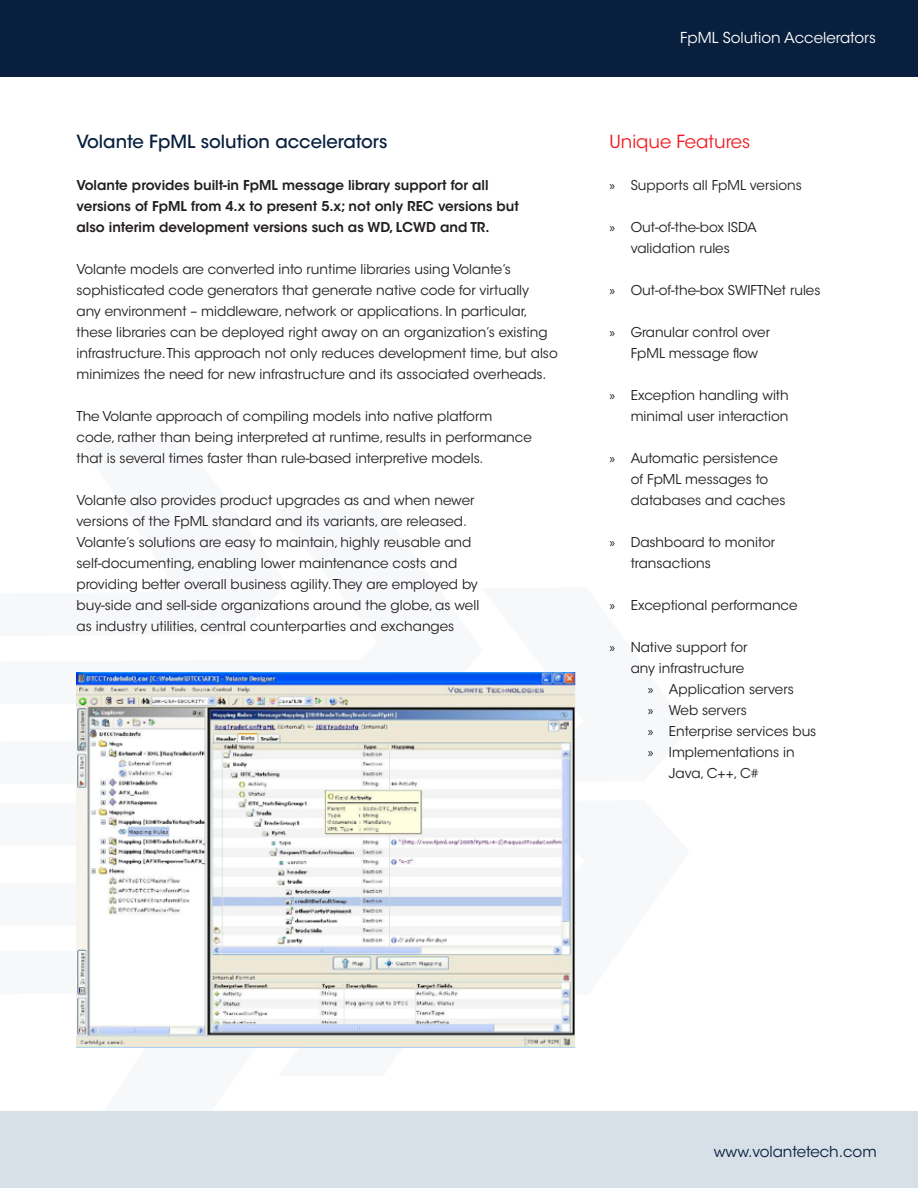
<style>
.page{position:relative;width:918px;height:1188px;background:#fff}
.page>*{position:absolute;margin:0;border:0;box-sizing:border-box;transform-origin:0 0}
.Heading_2{font:500 18px "ITC Avant Garde Std";color:#081f3e}
.Left_column_H1{font:18px "ITC Avant Garde Std";color:#ee1d23}
.t1{font:15px "ITC Avant Garde Std";color:#fff}
.t2{font:15px "ITC Avant Garde Std";color:#081f3e}
.t3{font:13.5px/21px "ITC Avant Garde Std";color:#231f20}
.t4{font:600 13.5px/21px "ITC Avant Garde Std";color:#231f20}
.s1{font-family:"Myriad Pro"}
</style>
<div class="page">
<div style="left:1px;top:0;width:917px;height:77px;background:#081f3e"></div>
<div style="left:1px;top:1111px;width:917px;height:77px;background:#d6e0e6"></div>
<hr style="left:0;top:1111px;width:1px;height:77px;background:#d6e0e6">
<img style="left:77px;top:673px;width:498px;height:375px">
<p class="Heading_2" style="left:77px;top:130px;width:312px">Volante FpML solution accelerators</p>
<p class="t4" style="left:77px;top:174px;width:444px">Volante provides built-in FpML message library support for all versions of FpML from 4.x to present 5.x; not only REC versions but also interim development versions such as WD, LCWD and TR.</p>
<p class="t3" style="left:77px;top:259px;width:483px">Volante models are converted into runtime libraries using Volante’s sophisticated code generators that generate native code for virtually<br>any environment – middleware, network or applications. In particular, these libraries can be deployed right away on an organization’s existing infrastructure. This approach not only reduces development time, but also minimizes the need for new infrastructure and its associated overheads.</p>
<p class="t3" style="left:77px;top:406px;width:457px">The Volante approach of compiling models into native platform code, rather than being interpreted at runtime, results in performance that is several times faster than rule-based interpretive models.</p>
<p class="t3" style="left:77px;top:490px;width:400px">Volante also provides product upgrades as and when newer versions of the FpML standard and its variants, are released.</p>
<p class="t3" style="left:77px;top:532px;width:404px">Volante’s solutions are easy to maintain, highly reusable and self-documenting, enabling lower maintenance costs and providing better overall business agility. They are employed by buy-side and sell-side organizations around the globe, as well as industry utilities, central counterparties and exchanges</p>
<p class="t1" style="left:680px;top:28px;width:197px">FpML Solution Accelerators</p>
<p class="Left_column_H1" style="left:609px;top:130px;width:142px">Unique Features</p>
<p class="t3" style="left:609px;top:175px;width:194px"><span class="s1">»</span> Supports all FpML versions</p>
<p class="t3" style="left:609px;top:217px;width:149px;text-align:center"><span class="s1">»</span> Out-of-the-box ISDA validation rules</p>
<p class="t3" style="left:609px;top:280px;width:213px"><span class="s1">»</span> Out-of-the-box SWIFTNet rules</p>
<p class="t3" style="left:631px;top:322px;width:141px;text-indent:-21px"><span class="s1">»</span> Granular control over<br>FpML message flow</p>
<p class="t3" style="left:609px;top:385px;width:181px;text-align:right"><span class="s1">»</span> Exception handling with minimal user interaction</p>
<p class="t3" style="left:631px;top:448px;width:156px;text-indent:-21px"><span class="s1">»</span> Automatic persistence of FpML messages to databases and caches</p>
<p class="t3" style="left:631px;top:532px;width:146px;text-indent:-21px"><span class="s1">»</span> Dashboard to monitor transactions</p>
<p class="t3" style="left:609px;top:595px;width:190px"><span class="s1">»</span> Exceptional performance</p>
<p class="t3" style="left:609px;top:637px;width:140px;text-align:right"><span class="s1">»</span> Native support for any infrastructure</p>
<p class="t3" style="left:648px;top:679px;width:148px"><span class="s1">»</span> Application servers</p>
<p class="t3" style="left:648px;top:700px;width:101px"><span class="s1">»</span> Web servers</p>
<p class="t3" style="left:648px;top:721px;width:170px"><span class="s1">»</span> Enterprise services bus</p>
<p class="t3" style="left:669px;top:742px;width:127px;text-indent:-21px"><span class="s1">»</span> Implementations in<br>Java, C++, C#</p>
<p class="t2" style="left:714px;top:1143px;width:164px">www.volantetech.com</p>
</div>
